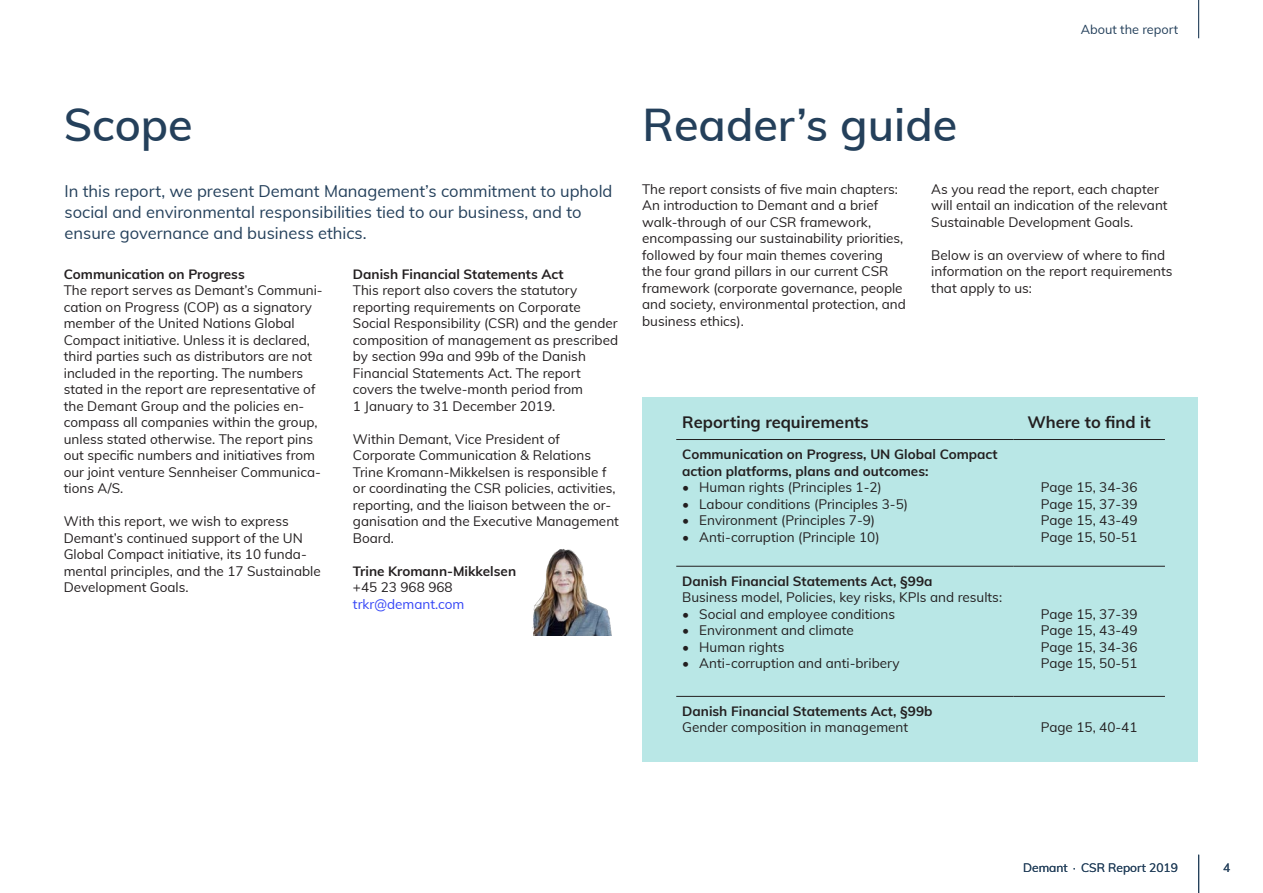
<style>
.page{position:relative;width:1263px;height:893px;background:#fff}
.page>*{position:absolute;margin:0;border:0;box-sizing:border-box;transform-origin:0 0}
.Level_2_heading{font:600 45px "Muli";color:#24405b}
.Intro{font:16.5px/21px "Muli";color:#24405b}
.Table_Bold{font:700 16.5px "Muli";color:#231f20}
.Bread{font:13.5px/16.5px "Muli";color:#231f20}
.Table_Bold-2{font:700 13.5px/16.5px "Muli";color:#231f20}
.Bread-2{font:700 13.5px "Muli";color:#231f20}
.Bread-3{font:13.5px "Muli";color:#3344f6}
.Master_Demat_Right{font:12.75px "Muli";color:#24405b}
.Master_Demant_Left{font:12px "Muli";color:#24405b}
</style>
<div class="page">
<div style="left:643px;top:397px;width:555px;height:365px;background:#b9e7e6"></div>
<hr style="left:676px;top:439px;width:337px;height:1px;background:#231f20">
<hr style="left:1013px;top:439px;width:152px;height:1px;background:#231f20">
<hr style="left:676px;top:566px;width:337px;height:1px;background:#231f20">
<hr style="left:1013px;top:566px;width:152px;height:1px;background:#231f20">
<hr style="left:676px;top:696px;width:337px;height:1px;background:#231f20">
<hr style="left:1013px;top:696px;width:152px;height:1px;background:#231f20">
<img style="left:532px;top:549px;width:80px;height:86px">
<hr style="left:1198px;top:0;width:1px;height:38px;background:#24405b">
<hr style="left:1198px;top:855px;width:1px;height:38px;background:#24405b">
<p class="Master_Demat_Right" style="left:1081px;top:20px;width:99px">About the report</p>
<p class="Level_2_heading" style="left:64px;top:92px;width:131px">Scope</p>
<p class="Level_2_heading" style="left:643px;top:92px;width:316px">Reader’s guide</p>
<p class="Bread" style="left:642px;top:180px;width:265px">The report consists of five main chapters:<br>An introduction to Demant and a brief walk-through of our CSR framework, encompassing our sustainability priorities, followed by four main themes covering the four grand pillars in our current CSR framework (corporate governance, people and society, environmental protection, and business ethics).</p>
<p class="Bread" style="left:931px;top:180px;width:238px">As you read the report, each chapter will entail an indication of the relevant<br>Sustainable Development Goals.</p>
<p class="Intro" style="left:65px;top:180px;width:549px">In this report, we present Demant Management’s commitment to uphold social and environmental responsibilities tied to our business, and to ensure governance and business ethics.</p>
<p class="Bread-2" style="left:64px;top:264px;width:183px">Communication on Progress</p>
<p class="Bread" style="left:64px;top:282px;width:260px">The report serves as Demant’s Communi&shy;cation on Progress (COP) as a signatory member of the United Nations Global Compact initiative. Unless it is declared, third parties such as distributors are not included in the reporting. The numbers stated in the report are representative of the Demant Group and the policies en&shy;compass all companies within the group, unless stated otherwise. The report pins out specific numbers and initiatives from our joint venture Sennheiser Communica&shy;tions A/S.</p>
<p class="Bread" style="left:64px;top:513px;width:258px">With this report, we wish to express Demant’s continued support of the UN Global Compact initiative, its 10 funda&shy;mental principles, and the 17 Sustainable Development Goals.</p>
<p class="Bread" style="left:931px;top:246px;width:243px">Below is an overview of where to find information on the report requirements that apply to us:</p>
<p class="Bread-2" style="left:353px;top:264px;width:212px">Danish Financial Statements Act</p>
<p class="Bread" style="left:353px;top:282px;width:267px">This report also covers the statutory reporting requirements on Corporate Social Responsibility (CSR) and the gender composition of management as prescribed by section 99a and 99b of the Danish Financial Statements Act. The report covers the twelve-month period from<br>1 January to 31 December 2019.</p>
<p class="Bread" style="left:353px;top:430px;width:267px">Within Demant, Vice President of Corporate Communication &amp; Relations Trine Kromann-Mikkelsen is responsible f or coordinating the CSR policies, activities, reporting, and the liaison between the or&shy;ganisation and the Executive Management Board.</p>
<p class="Bread-2" style="left:353px;top:561px;width:165px">Trine Kromann-Mikkelsen</p>
<p class="Bread" style="left:353px;top:579px;width:101px">+45 23 968 968</p>
<p class="Bread-3" style="left:353px;top:594px;width:113px">trkr@demant.com</p>
<p class="Table_Bold" style="left:682px;top:410px;width:188px">Reporting requirements</p>
<p class="Table_Bold" style="left:1027px;top:410px;width:125px">Where to find it</p>
<p class="Table_Bold-2" style="left:682px;top:445px;width:317px">Communication on Progress, UN Global Compact action platforms, plans and outcomes:</p>
<p class="Bread" style="left:682px;top:478px;width:201px">• Human rights (Principles 1-2)</p>
<p class="Bread" style="left:682px;top:495px;width:227px">• Labour conditions (Principles 3-5)</p>
<p class="Bread" style="left:682px;top:511px;width:194px">• Environment (Principles 7-9)</p>
<p class="Bread" style="left:682px;top:528px;width:199px">• Anti-corruption (Principle 10)</p>
<p class="Bread" style="left:1041px;top:478px;width:98px">Page 15, 34-36</p>
<p class="Bread" style="left:1041px;top:495px;width:98px">Page 15, 37-39</p>
<p class="Bread" style="left:1041px;top:511px;width:98px">Page 15, 43-49</p>
<p class="Bread" style="left:1041px;top:528px;width:98px">Page 15, 50-51</p>
<p class="Table_Bold-2" style="left:682px;top:572px;width:252px">Danish Financial Statements Act, §99a</p>
<p class="Bread" style="left:682px;top:588px;width:321px">Business model, Policies, key risks, KPIs and results:</p>
<p class="Bread" style="left:682px;top:605px;width:214px">• Social and employee conditions</p>
<p class="Bread" style="left:682px;top:622px;width:173px">• Environment and climate</p>
<p class="Bread" style="left:682px;top:638px;width:104px">• Human rights</p>
<p class="Bread" style="left:682px;top:655px;width:219px">• Anti-corruption and anti-bribery</p>
<p class="Bread" style="left:1041px;top:605px;width:98px">Page 15, 37-39</p>
<p class="Bread" style="left:1041px;top:621px;width:98px">Page 15, 43-49</p>
<p class="Bread" style="left:1041px;top:638px;width:98px">Page 15, 34-36</p>
<p class="Bread" style="left:1041px;top:654px;width:98px">Page 15, 50-51</p>
<p class="Table_Bold-2" style="left:682px;top:702px;width:252px">Danish Financial Statements Act, §99b</p>
<p class="Bread" style="left:682px;top:719px;width:227px">Gender composition in management</p>
<p class="Bread" style="left:1041px;top:719px;width:98px">Page 15, 40-41</p>
<p class="Master_Demant_Left" style="left:1023px;top:859px;width:156px">Demant ∙ CSR Report 2019</p>
<p class="Master_Demant_Left" style="left:1223px;top:859px;width:9px">4</p>
</div>
